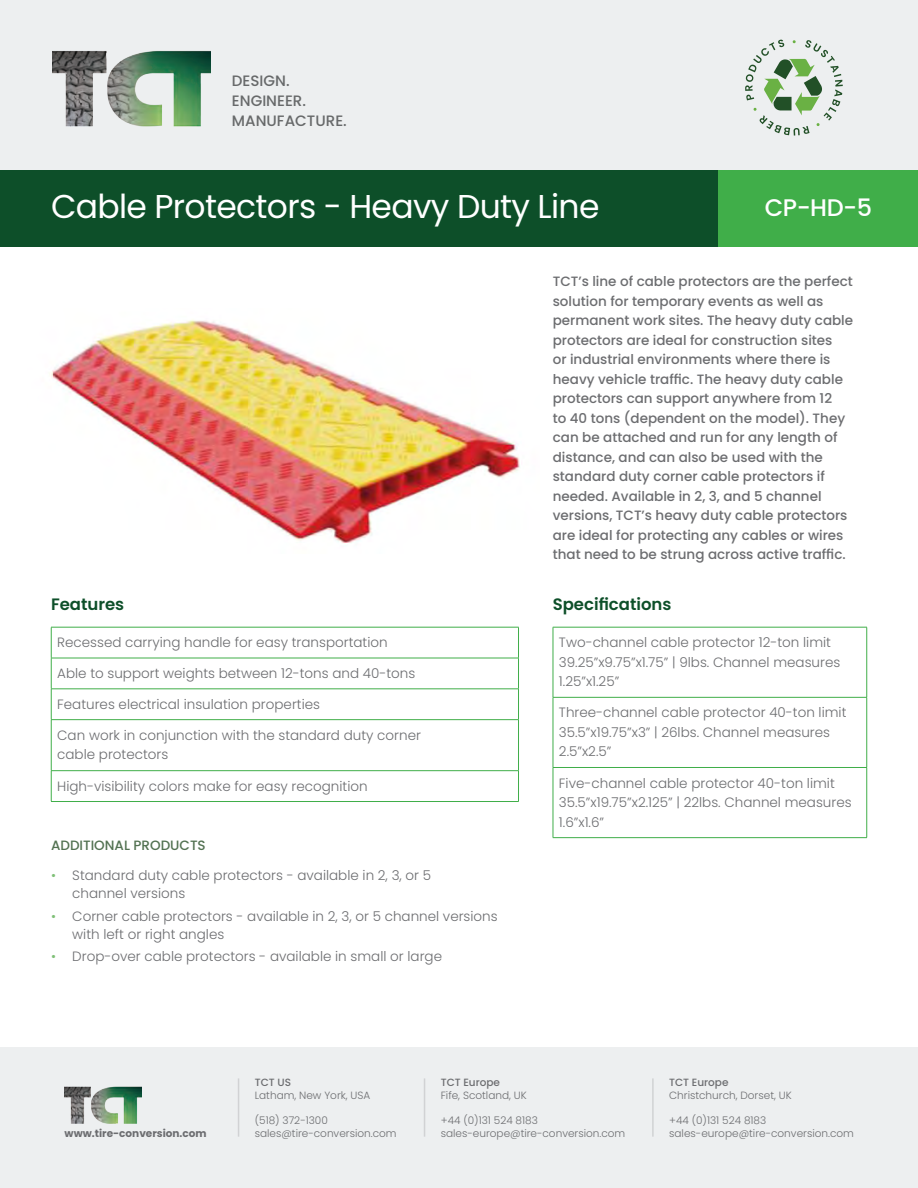
<style>
.page{position:relative;width:918px;height:1188px;background:#fff}
.page>*{position:absolute;margin:0;border:0;box-sizing:border-box;transform-origin:0 0}
.t1{font:33px "Poppins";letter-spacing:-.02em;color:#fff}
.t2{font:500 24px "Poppins";color:#fff}
.Features_heading{font:600 16.5px "Poppins";color:#0d4f29}
.t3{font:500 15px/19.8px "Poppins";color:#67696a}
.Lead_text_para{font:500 13.5px/19.5px "Poppins";color:#6c6d70}
.Features_box_light{font:300 13.5px/19.5px "Poppins";color:#6c6d70}
.Additional_products{font:300 13.5px/18px "Poppins";color:#6c6d70}
.t4{font:500 13.5px "Poppins";color:#537252}
.t5{font:300 10.5px/12.6px "Poppins";color:#6c6d70}
.t6{font:500 10.5px "Poppins";color:#6c6d70}
.t7{font:700 10.5px "Poppins";color:#6c6d70}
.s1{color:#7fc077}
</style>
<div class="page">
<div style="left:0;top:0;width:918px;height:169px;background:#edeff0"></div>
<img style="left:52px;top:51px;width:159px;height:75px">
<svg style="left:745px;top:40px;width:98px;height:96px"></svg>
<div style="left:0;top:1048px;width:918px;height:140px;background:#edeff0"></div>
<img style="left:65px;top:1086px;width:76px;height:37px">
<hr style="left:424px;top:1078px;width:1px;height:59px;background:#d1d2d4">
<hr style="left:238px;top:1078px;width:1px;height:59px;background:#d1d2d4">
<hr style="left:652px;top:1078px;width:2px;height:59px;background:#d1d2d4">
<hr style="left:51px;top:627px;width:468px;height:1px;background:#40ae49">
<hr style="left:51px;top:627px;width:1px;height:31px;background:#40ae49">
<hr style="left:518px;top:627px;width:1px;height:31px;background:#40ae49">
<hr style="left:51px;top:658px;width:468px;height:1px;background:#40ae49">
<hr style="left:51px;top:658px;width:1px;height:31px;background:#40ae49">
<hr style="left:518px;top:658px;width:1px;height:31px;background:#40ae49">
<hr style="left:51px;top:689px;width:468px;height:1px;background:#40ae49">
<hr style="left:51px;top:689px;width:1px;height:30px;background:#40ae49">
<hr style="left:518px;top:689px;width:1px;height:30px;background:#40ae49">
<hr style="left:51px;top:719px;width:468px;height:1px;background:#40ae49">
<hr style="left:51px;top:720px;width:1px;height:50px;background:#40ae49">
<hr style="left:518px;top:720px;width:1px;height:50px;background:#40ae49">
<hr style="left:51px;top:770px;width:468px;height:1px;background:#40ae49">
<hr style="left:51px;top:771px;width:1px;height:30px;background:#40ae49">
<hr style="left:518px;top:771px;width:1px;height:30px;background:#40ae49">
<hr style="left:51px;top:801px;width:468px;height:1px;background:#40ae49">
<hr style="left:553px;top:627px;width:176px;height:1px;background:#40ae49">
<hr style="left:553px;top:627px;width:1px;height:70px;background:#40ae49">
<hr style="left:729px;top:627px;width:138px;height:1px;background:#40ae49">
<hr style="left:866px;top:627px;width:1px;height:70px;background:#40ae49">
<hr style="left:553px;top:697px;width:176px;height:1px;background:#40ae49">
<hr style="left:553px;top:698px;width:1px;height:69px;background:#40ae49">
<hr style="left:729px;top:697px;width:138px;height:1px;background:#40ae49">
<hr style="left:866px;top:698px;width:1px;height:69px;background:#40ae49">
<hr style="left:553px;top:767px;width:176px;height:1px;background:#40ae49">
<hr style="left:553px;top:768px;width:1px;height:69px;background:#40ae49">
<hr style="left:729px;top:767px;width:138px;height:1px;background:#40ae49">
<hr style="left:866px;top:768px;width:1px;height:69px;background:#40ae49">
<hr style="left:553px;top:837px;width:176px;height:1px;background:#40ae49">
<hr style="left:729px;top:837px;width:138px;height:1px;background:#40ae49">
<img style="left:49px;top:320px;width:471px;height:223px">
<div style="left:0;top:170px;width:719px;height:77px;background:#0d4f29"></div>
<div style="left:719px;top:170px;width:199px;height:77px;background:#40ae49"></div>
<p class="t3" style="left:232px;top:72px;width:116px">DESIGN.<br>ENGINEER.<br>MANUFACTURE.</p>
<p class="t1" style="left:51px;top:187px;width:550px">Cable Protectors - Heavy Duty Line</p>
<p class="t2" style="left:765px;top:194px;width:109px">CP-HD-5</p>
<p class="Features_heading" style="left:51px;top:595px;width:75px">Features</p>
<p class="Features_box_light" style="left:57px;top:633px;width:332px">Recessed carrying handle for easy transportation</p>
<p class="Features_box_light" style="left:57px;top:664px;width:360px">Able to support weights between 12-tons and 40-tons</p>
<p class="Features_box_light" style="left:57px;top:695px;width:264px">Features electrical insulation properties</p>
<p class="Features_box_light" style="left:57px;top:725px;width:365px">Can work in conjunction with the standard duty corner cable protectors</p>
<p class="Features_box_light" style="left:57px;top:776px;width:312px">High-visibility colors make for easy recognition</p>
<p class="t4" style="left:51px;top:837px;width:156px">ADDITIONAL PRODUCTS</p>
<p class="Additional_products" style="left:72px;top:867px;width:360px;text-indent:-21px"><span class="s1">•</span> Standard duty cable protectors - available in 2, 3, or 5 channel versions</p>
<p class="Additional_products" style="left:72px;top:907px;width:427px;text-indent:-21px"><span class="s1">•</span> Corner cable protectors - available in 2, 3, or 5 channel versions with left or right angles</p>
<p class="Additional_products" style="left:51px;top:947px;width:393px"><span class="s1">•</span> Drop-over cable protectors - available in small or large</p>
<p class="Lead_text_para" style="left:553px;top:272px;width:302px">TCT’s line of cable protectors are the perfect solution for temporary events as well as permanent work sites. The heavy duty cable protectors are ideal for construction sites<br>or industrial environments where there is heavy vehicle traffic. The heavy duty cable protectors can support anywhere from 12<br>to 40 tons (dependent on the model). They can be attached and run for any length of distance, and can also be used with the standard duty corner cable protectors if needed. Available in 2, 3, and 5 channel versions, TCT’s heavy duty cable protectors are ideal for protecting any cables or wires that need to be strung across active traffic.</p>
<p class="Features_heading" style="left:553px;top:595px;width:120px">Specifications</p>
<p class="Features_box_light" style="left:559px;top:633px;width:283px">Two-channel cable protector 12-ton limit<br>39.25”x9.75”x1.75” | 9lbs. Channel measures<br>1.25”x1.25”</p>
<p class="Features_box_light" style="left:559px;top:703px;width:289px">Three-channel cable protector 40-ton limit<br>35.5”x19.75”x3” | 26lbs. Channel measures<br>2.5”x2.5”</p>
<p class="Features_box_light" style="left:559px;top:773px;width:294px">Five-channel cable protector 40-ton limit<br>35.5”x19.75”x2.125” | 22lbs. Channel measures<br>1.6”x1.6”</p>
<p class="t6" style="left:255px;top:1076px;width:38px">TCT US</p>
<p class="t5" style="left:255px;top:1089px;width:117px">Latham, New York, USA</p>
<p class="t5" style="left:255px;top:1114px;width:143px">(518) 372-1300 sales@tire-conversion.com</p>
<p class="t6" style="left:441px;top:1076px;width:61px">TCT Europe</p>
<p class="t5" style="left:441px;top:1089px;width:87px">Fife, Scotland, UK</p>
<p class="t5" style="left:441px;top:1114px;width:186px">+44 (0)131 524 8183 sales-europe@tire-conversion.com</p>
<p class="t6" style="left:669px;top:1076px;width:61px">TCT Europe</p>
<p class="t5" style="left:669px;top:1089px;width:124px">Christchurch, Dorset, UK</p>
<p class="t5" style="left:669px;top:1114px;width:99px">+44 (0)131 524 8183</p>
<p class="t7" style="left:65px;top:1127px;width:144px">www.tire-conversion.com</p>
<p class="t5" style="left:669px;top:1127px;width:186px">sales-europe@tire-conversion.com</p>
</div>
